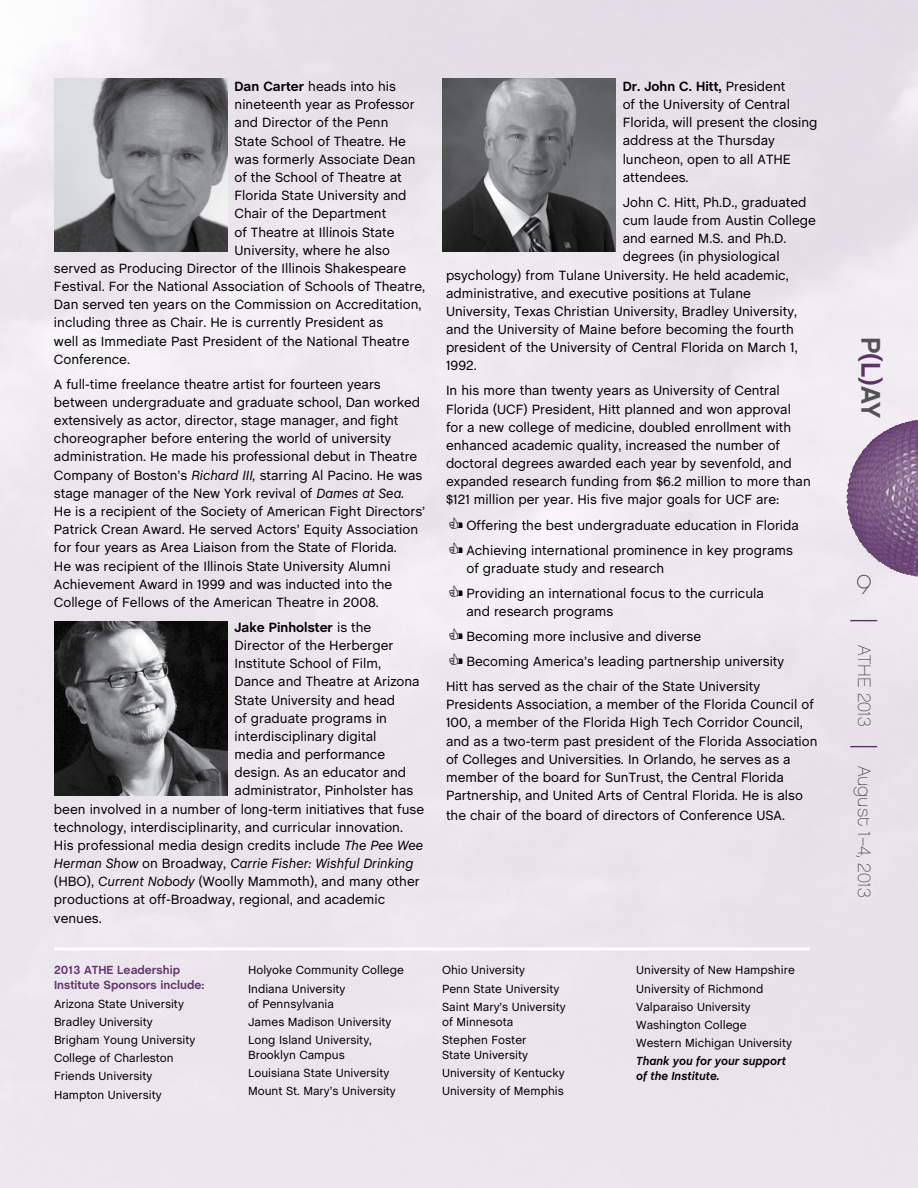
<style>
.page{position:relative;width:918px;height:1188px;background:#fff}
.page>*{position:absolute;margin:0;border:0;box-sizing:border-box;transform-origin:0 0}
.t1{font:27px "Chalet New York Nineteen Eighty";color:#58595b}
.t2{font:27px "Chalet Paris Nineteen Seventy";color:#58595b}
.t3{font:18px "Chalet Paris Nineteen Eighty";color:#58595b}
.t4{font:13.65px/18.1px "Chalet";color:#000}
.t5{font:italic 13.65px "Chalet";color:#000}
.t6{font:700 13.65px "Chalet";color:#000}
.t7{font:12px/18.3px "Chalet";color:#000}
.t8{font:700 12px/15px "Chalet";color:#62366e}
.t9{font:italic 700 12px "Chalet";color:#000}
.s1{font-weight:700}
.s2{font-style:italic}
.s3{font-weight:400}
.s4{font-style:normal}
.s5{font-family:"Scala Hands";font-size:19.65px}
.s6{font-weight:700;font-style:italic}
.s7{color:#62366e}
.s8{font-size:36px;color:#62366e}
</style>
<div class="page">
<img style="left:0;top:0;width:918px;height:1188px">
<img style="left:54px;top:78px;width:174px;height:174px">
<img style="left:54px;top:622px;width:174px;height:173px">
<img style="left:442px;top:78px;width:174px;height:174px">
<hr style="left:54px;top:947px;width:756px;height:3px;background:#fff">
<p class="t4" style="left:235px;top:77px;width:163px"><span class="s1">Dan Carter</span> heads into his</p>
<p class="t4" style="left:235px;top:95px;width:182px">nineteenth year as Professor</p>
<p class="t4" style="left:235px;top:114px;width:155px">and Director of the Penn</p>
<p class="t4" style="left:235px;top:132px;width:173px">State School of Theatre. He</p>
<p class="t4" style="left:235px;top:150px;width:183px">was formerly Associate Dean</p>
<p class="t4" style="left:235px;top:168px;width:169px">of the School of Theatre at</p>
<p class="t4" style="left:235px;top:186px;width:174px">Florida State University and</p>
<p class="t4" style="left:235px;top:204px;width:153px">Chair of the Department</p>
<p class="t4" style="left:235px;top:223px;width:162px">of Theatre at Illinois State</p>
<p class="t4" style="left:235px;top:241px;width:157px">University, where he also</p>
<p class="t4" style="left:54px;top:259px;width:354px">served as Producing Director of the Illinois Shakespeare</p>
<p class="t4" style="left:54px;top:277px;width:373px">Festival. For the National Association of Schools of Theatre,</p>
<p class="t4" style="left:54px;top:295px;width:369px">Dan served ten years on the Commission on Accreditation,</p>
<p class="t4" style="left:54px;top:314px;width:331px">including three as Chair. He is currently President as</p>
<p class="t4" style="left:54px;top:332px;width:357px">well as Immediate Past President of the National Theatre</p>
<p class="t4" style="left:54px;top:350px;width:78px">Conference.</p>
<p class="t4" style="left:54px;top:375px;width:373px">A full-time freelance theatre artist for fourteen years between undergraduate and graduate school, Dan worked extensively as actor, director, stage manager, and fight choreographer before entering the world of university administration. He made his professional debut in Theatre Company of Boston’s <span class="s2">Richard III,</span> starring Al Pacino. He was stage manager of the New York revival of <span class="s2">Dames at Sea.<br></span>He is a recipient of the Society of American Fight Directors’ Patrick Crean Award. He served Actors’ Equity Association for four years as Area Liaison from the State of Florida.<br>He was recipient of the Illinois State University Alumni Achievement Award in 1999 and was inducted into the College of Fellows of the American Theatre in 2008.</p>
<p class="t6" style="left:235px;top:619px;width:138px">Jake Pinholster <span class="s3">is the</span></p>
<p class="t4" style="left:235px;top:636px;width:160px">Director of the Herberger</p>
<p class="t4" style="left:235px;top:654px;width:148px">Institute School of Film,</p>
<p class="t4" style="left:235px;top:673px;width:187px">Dance and Theatre at Arizona</p>
<p class="t4" style="left:235px;top:691px;width:162px">State University and head</p>
<p class="t4" style="left:235px;top:709px;width:154px">of graduate programs in</p>
<p class="t4" style="left:235px;top:727px;width:143px">interdisciplinary digital</p>
<p class="t4" style="left:235px;top:745px;width:152px">media and performance</p>
<p class="t4" style="left:235px;top:763px;width:173px">design. As an educator and</p>
<p class="t4" style="left:235px;top:782px;width:180px">administrator, Pinholster has</p>
<p class="t4" style="left:54px;top:800px;width:372px">been involved in a number of long-term initiatives that fuse</p>
<p class="t4" style="left:54px;top:818px;width:351px">technology, interdisciplinarity, and curricular innovation.</p>
<p class="t4" style="left:54px;top:836px;width:371px">His professional media design credits include <span class="s2">The Pee Wee</span></p>
<p class="t5" style="left:54px;top:855px;width:361px">Herman Show <span class="s4">on Broadway,</span> Carrie Fisher: Wishful Drinking</p>
<p class="t4" style="left:54px;top:872px;width:367px">(HBO), <span class="s2">Current Nobody</span> (Woolly Mammoth), and many other</p>
<p class="t4" style="left:54px;top:891px;width:333px">productions at off-Broadway, regional, and academic</p>
<p class="t4" style="left:54px;top:909px;width:49px">venues.</p>
<p class="t8" style="left:54px;top:963px;width:152px">2013 ATHE Leadership<br>Institute Sponsors include:</p>
<p class="t7" style="left:54px;top:994px;width:143px">Arizona State University<br>Bradley University<br>Brigham Young University<br>College of Charleston<br>Friends University<br>Hampton University</p>
<p class="t7" style="left:248px;top:961px;width:157px">Holyoke Community College<br>Indiana University</p>
<p class="t7" style="left:248px;top:994px;width:145px">of Pennsylvania<br>James Madison University<br>Long Island University,</p>
<p class="t7" style="left:248px;top:1046px;width:149px">Brooklyn Campus<br>Louisiana State University<br>Mount St. Mary’s University</p>
<p class="t4" style="left:623px;top:77px;width:196px"><span class="s1">Dr. John C. Hitt,</span> President<br>of the University of Central<br>Florida, will present the closing address at the Thursday luncheon, open to all ATHE attendees.</p>
<p class="t4" style="left:623px;top:193px;width:185px">John C. Hitt, Ph.D., graduated</p>
<p class="t4" style="left:623px;top:211px;width:195px">cum laude from Austin College</p>
<p class="t4" style="left:623px;top:229px;width:165px">and earned M.S. and Ph.D.</p>
<p class="t4" style="left:623px;top:247px;width:159px">degrees (in physiological</p>
<p class="t4" style="left:446px;top:266px;width:344px">psychology) from Tulane University. He held academic,</p>
<p class="t4" style="left:446px;top:284px;width:306px">administrative, and executive positions at Tulane</p>
<p class="t4" style="left:446px;top:302px;width:353px">University, Texas Christian University, Bradley University,</p>
<p class="t4" style="left:446px;top:320px;width:349px">and the University of Maine before becoming the fourth</p>
<p class="t4" style="left:446px;top:338px;width:353px">president of the University of Central Florida on March 1,</p>
<p class="t4" style="left:446px;top:357px;width:32px">1992.</p>
<p class="t4" style="left:446px;top:382px;width:366px">In his more than twenty years as University of Central Florida (UCF) President, Hitt planned and won approval for a new college of medicine, doubled enrollment with enhanced academic quality, increased the number of doctoral degrees awarded each year by sevenfold, and expanded research funding from $6.2 million to more than $121 million per year. His five major goals for UCF are:</p>
<p class="t4" style="left:446px;top:512px;width:354px;line-height:25px"><span class="s5">@</span>Offering the best undergraduate education in Florida <span class="s5">@</span>Achieving international prominence in key programs</p>
<p class="t4" style="left:446px;top:556px;width:319px;line-height:25px;text-indent:20px">of graduate study and research<br><span class="s5">@</span>Providing an international focus to the curricula</p>
<p class="t4" style="left:446px;top:599px;width:340px;line-height:25px;text-indent:20px">and research programs<br><span class="s5">@</span>Becoming more inclusive and diverse <span class="s5">@</span>Becoming America’s leading partnership university Hitt has served as the chair of the State University</p>
<p class="t4" style="left:446px;top:695px;width:373px">Presidents Association, a member of the Florida Council of 100, a member of the Florida High Tech Corridor Council, and as a two-term past president of the Florida Association of Colleges and Universities. In Orlando, he serves as a member of the board for SunTrust, the Central Florida Partnership, and United Arts of Central Florida. He is also</p>
<p class="t4" style="left:446px;top:806px;width:341px">the chair of the board of directors of Conference USA.</p>
<p class="t7" style="left:442px;top:961px;width:125px">Ohio University<br>Penn State University<br>Saint Mary’s University</p>
<p class="t7" style="left:442px;top:1012px;width:86px">of Minnesota<br>Stephen Foster</p>
<p class="t7" style="left:442px;top:1046px;width:124px">State University<br>University of Kentucky<br>University of Memphis</p>
<p class="t7" style="left:636px;top:961px;width:160px">University of New Hampshire<br>University of Richmond<br>Valparaiso University<br>Washington College<br>Western Michigan University<br><span class="s6">Thank you for your support</span></p>
<p class="t9" style="left:636px;top:1069px;width:85px">of the Institute.</p>
<h1 class="t1" style="left:888px;top:337px;width:83px;rotate:90deg">P<span class="s7">(L)</span>AY</h1>
<p class="t2" style="left:856px;top:569px;width:17px">9</p>
<h2 class="t3" style="left:875px;top:617px;width:282px;rotate:90deg"><span class="s8">|</span> ATHE 2013 <span class="s8">|</span> August 1–4, 2013</h2>
</div>
